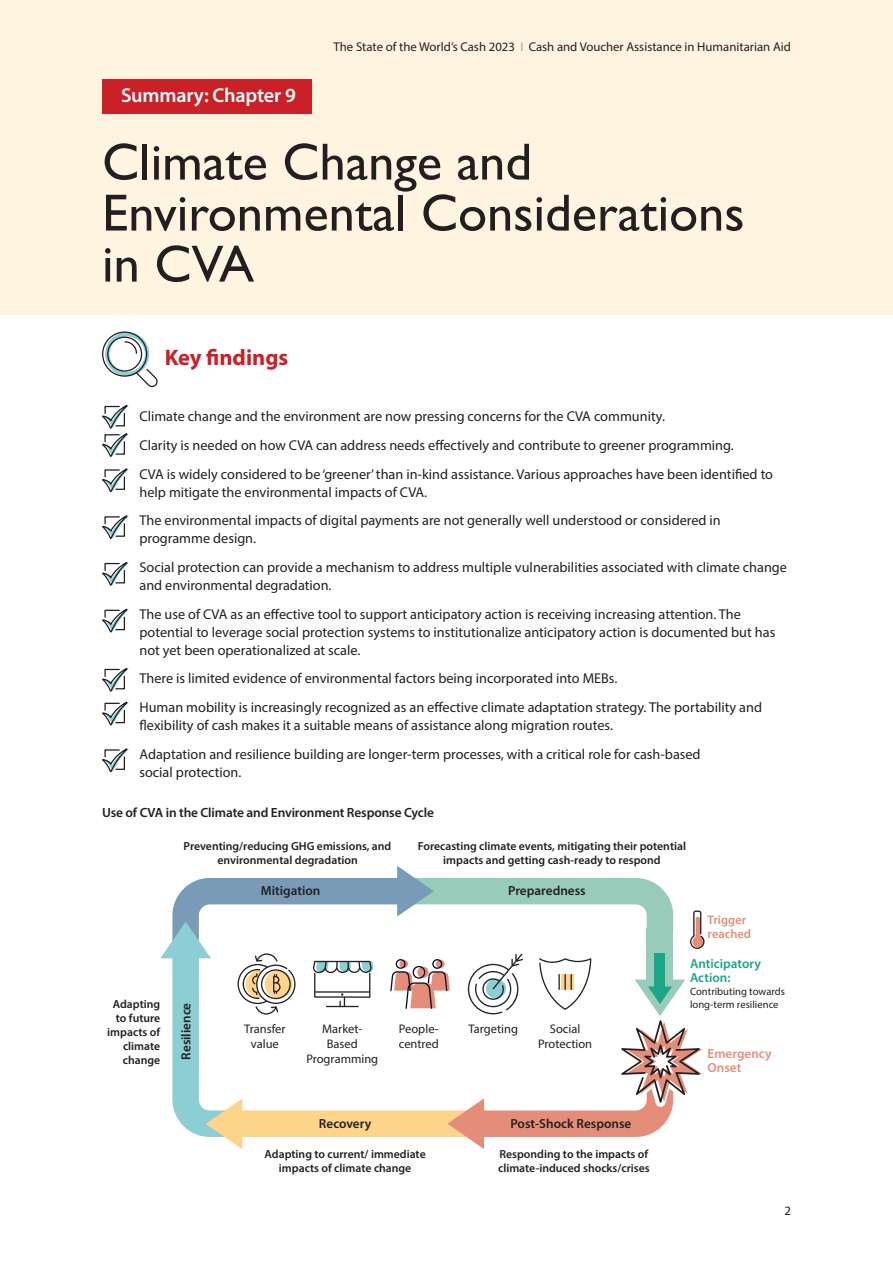
<style>
.page{position:relative;width:893px;height:1263px;background:#fff}
.page>*{position:absolute;margin:0;border:0;box-sizing:border-box;transform-origin:0 0}
.t1{font:52.5px/51px "Gill Sans";color:#231f20}
.t2{font:700 22.5px "Myriad Pro";color:#cb2028}
.t3{font:600 20.25px "Myriad Pro";letter-spacing:-.01em;color:#fff}
.t4{font:14.25px/18px "Myriad Pro";color:#231f20}
.t5{font:600 13.35px "Myriad Pro";letter-spacing:-.01em;color:#231f20}
.t6{font:600 13.2px "Myriad Pro";color:#231f20}
.t7{font:600 13.2px/14px "Myriad Pro";color:#1ba687}
.t8{font:600 13.2px/14px "Myriad Pro";color:#e48e79}
.t9{font:12.75px "Myriad Pro";color:#231f20}
.t10{font:12.45px/15px "Myriad Pro";color:#231f20;text-align:center}
.t11{font:600 12.45px/14px "Myriad Pro";color:#e48e79}
.t12{font:600 11.7px/14.1px "Myriad Pro";color:#231f20;text-align:center}
.t13{font:10.65px/12.8px "Myriad Pro";color:#231f20}
.s1{color:#e48e78}
</style>
<div class="page">
<div style="left:0;top:0;width:893px;height:315px;background:#fef4df"></div>
<div style="left:102px;top:80px;width:210px;height:34px;background:#cb2028"></div>
<svg style="left:102px;top:331px;width:56px;height:56px"></svg>
<svg style="left:102px;top:404px;width:27px;height:53px"></svg>
<svg style="left:102px;top:468px;width:27px;height:25px"></svg>
<svg style="left:102px;top:515px;width:27px;height:24px"></svg>
<svg style="left:102px;top:608px;width:27px;height:25px"></svg>
<svg style="left:102px;top:667px;width:27px;height:25px"></svg>
<svg style="left:102px;top:701px;width:27px;height:25px"></svg>
<svg style="left:102px;top:748px;width:27px;height:25px"></svg>
<svg style="left:102px;top:562px;width:27px;height:24px"></svg>
<svg style="left:160px;top:866px;width:544px;height:283px"></svg>
<p class="t9" style="left:334px;top:39px;width:459px">The State of the World’s Cash 2023 <span class="s1">I</span> Cash and Voucher Assistance in Humanitarian Aid</p>
<p class="t3" style="left:121px;top:83px;width:176px">Summary: Chapter 9</p>
<p class="t1" style="left:102px;top:136px;width:644px">Climate Change and<br>Environmental Considerations in CVA</p>
<p class="t2" style="left:165px;top:343px;width:125px">Key findings</p>
<p class="t4" style="left:139px;top:407px;width:527px">Climate change and the environment are now pressing concerns for the CVA community.</p>
<p class="t4" style="left:139px;top:436px;width:596px">Clarity is needed on how CVA can address needs effectively and contribute to greener programming.</p>
<p class="t4" style="left:139px;top:465px;width:635px">CVA is widely considered to be ‘greener’ than in-kind assistance. Various approaches have been identified to help mitigate the environmental impacts of CVA.</p>
<p class="t4" style="left:139px;top:511px;width:583px">The environmental impacts of digital payments are not generally well understood or considered in programme design.</p>
<p class="t4" style="left:139px;top:558px;width:649px">Social protection can provide a mechanism to address multiple vulnerabilities associated with climate change and environmental degradation.</p>
<p class="t4" style="left:139px;top:605px;width:637px">The use of CVA as an effective tool to support anticipatory action is receiving increasing attention. The potential to leverage social protection systems to institutionalize anticipatory action is documented but has not yet been operationalized at scale.</p>
<p class="t4" style="left:139px;top:669px;width:479px">There is limited evidence of environmental factors being incorporated into MEBs.</p>
<p class="t4" style="left:139px;top:698px;width:624px">Human mobility is increasingly recognized as an effective climate adaptation strategy. The portability and flexibility of cash makes it a suitable means of assistance along migration routes.</p>
<p class="t4" style="left:139px;top:744px;width:563px">Adaptation and resilience building are longer-term processes, with a critical role for cash-based social protection.</p>
<p class="t5" style="left:102px;top:804px;width:333px">Use of CVA in the Climate and Environment Response Cycle</p>
<p class="t12" style="left:184px;top:839px;width:209px">Preventing/reducing GHG emissions, and environmental degradation</p>
<p class="t12" style="left:418px;top:839px;width:270px">Forecasting climate events, mitigating their potential impacts and getting cash-ready to respond</p>
<p class="t12" style="left:107px;top:996px;width:55px;text-align:right">Adapting to future impacts of climate change</p>
<p class="t6" style="left:178px;top:1060px;width:58px;rotate:-90deg">Resilience</p>
<p class="t6" style="left:261px;top:882px;width:61px">Mitigation</p>
<p class="t6" style="left:508px;top:882px;width:79px">Preparedness</p>
<p class="t10" style="left:244px;top:1021px;width:43px">Transfer value</p>
<p class="t10" style="left:399px;top:1021px;width:41px;text-align:left">People&shy;centred</p>
<p class="t10" style="left:468px;top:1021px;width:51px">Targeting</p>
<p class="t10" style="left:538px;top:1021px;width:56px">Social<br>Protection</p>
<p class="t10" style="left:306px;top:1021px;width:73px">Market-<br>Based<br>Programming</p>
<p class="t6" style="left:319px;top:1115px;width:54px">Recovery</p>
<p class="t6" style="left:511px;top:1115px;width:122px">Post-Shock Response</p>
<p class="t12" style="left:265px;top:1146px;width:163px">Adapting to current/ immediate impacts of climate change</p>
<p class="t12" style="left:498px;top:1146px;width:153px;text-align:left">Responding to the impacts of climate-induced shocks/crises</p>
<p class="t11" style="left:708px;top:912px;width:45px">Trigger reached</p>
<p class="t7" style="left:690px;top:956px;width:73px">Anticipatory<br>Action:</p>
<p class="t13" style="left:690px;top:985px;width:97px">Contributing towards long-term resilience</p>
<p class="t8" style="left:708px;top:1046px;width:66px">Emergency<br>Onset</p>
<p class="t9" style="left:784px;top:1203px;width:8px">2</p>
</div>
